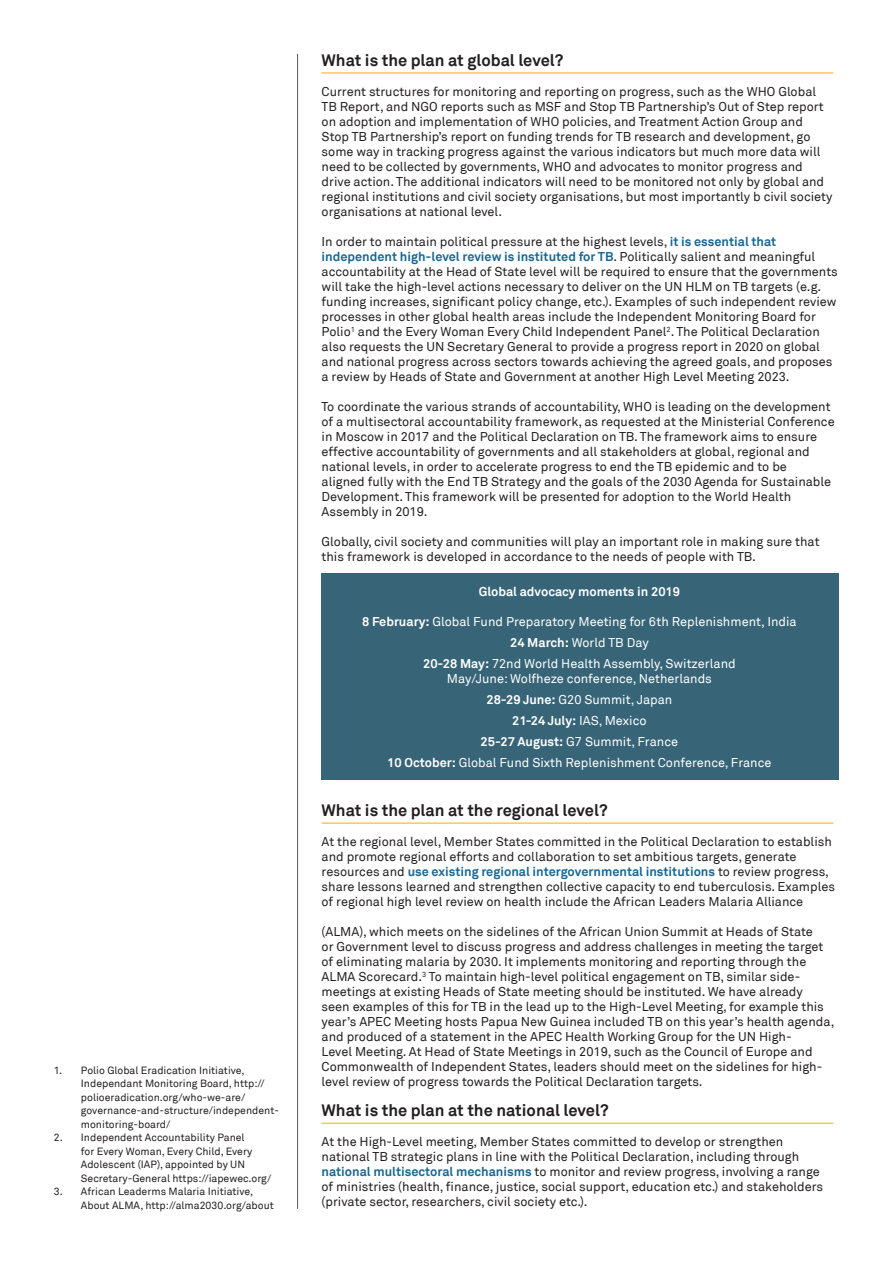
<style>
.page{position:relative;width:893px;height:1264px;background:#fff}
.page>*{position:absolute;margin:0;border:0;box-sizing:border-box;transform-origin:0 0}
.t1{font:700 16.5px "Akkurat";color:#231f20}
.t2{font:12.75px/15px "Akkurat";color:#231f20}
.t3{font:12.75px/21px "Akkurat";color:#fff;text-align:center}
.t4{font:700 12.75px "Akkurat";color:#fff}
.t5{font:10.5px/13.5px "Akkurat";color:#231f20}
.s1{font-weight:700;color:#196791}
.s2{font-weight:700}
</style>
<div class="page">
<hr style="left:322px;top:72px;width:511px;height:2px;background:#fec84d">
<hr style="left:322px;top:822px;width:511px;height:2px;background:#fec84d">
<hr style="left:322px;top:1122px;width:511px;height:2px;background:#fec84d">
<div style="left:322px;top:573px;width:517px;height:207px;background:#376577"></div>
<hr style="left:297px;top:54px;width:1px;height:1155px;background:#57585a">
<p class="t5" style="left:81px;top:1064px;width:200px;text-indent:-27px">1. Polio Global Eradication Initiative, Independant Monitoring Board, http:// polioeradication.org/who-we-are/ governance-and-structure/independent&shy;monitoring-board/</p>
<p class="t5" style="left:81px;top:1131px;width:192px;text-indent:-27px">2. Independent Accountability Panel<br>for Every Woman, Every Child, Every Adolescent (IAP), appointed by UN Secretary-General https://iapewec.org/</p>
<p class="t5" style="left:81px;top:1185px;width:194px;text-indent:-27px">3. African Leaderms Malaria Initiative,<br>About ALMA, http://alma2030.org/about</p>
<p class="t1" style="left:322px;top:50px;width:243px">What is the plan at global level?</p>
<p class="t2" style="left:322px;top:84px;width:512px">Current structures for monitoring and reporting on progress, such as the WHO Global TB Report, and NGO reports such as MSF and Stop TB Partnership’s Out of Step report on adoption and implementation of WHO policies, and Treatment Action Group and Stop TB Partnership’s report on funding trends for TB research and development, go some way in tracking progress against the various indicators but much more data will need to be collected by governments, WHO and advocates to monitor progress and drive action. The additional indicators will need to be monitored not only by global and regional institutions and civil society organisations, but most importantly b civil society organisations at national level.</p>
<p class="t2" style="left:322px;top:234px;width:518px">In order to maintain political pressure at the highest levels, <span class="s1">it is essential that independent high-level review is instituted for TB</span>. Politically salient and meaningful accountability at the Head of State level will be required to ensure that the governments will take the high-level actions necessary to deliver on the UN HLM on TB targets (e.g. funding increases, significant policy change, etc.). Examples of such independent review processes in other global health areas include the Independent Monitoring Board for Polio<sup>1</sup> and the Every Woman Every Child Independent Panel<sup>2</sup>. The Political Declaration also requests the UN Secretary General to provide a progress report in 2020 on global and national progress across sectors towards achieving the agreed goals, and proposes a review by Heads of State and Government at another High Level Meeting 2023.</p>
<p class="t2" style="left:322px;top:399px;width:515px">To coordinate the various strands of accountability, WHO is leading on the development of a multisectoral accountability framework, as requested at the Ministerial Conference in Moscow in 2017 and the Political Declaration on TB. The framework aims to ensure effective accountability of governments and all stakeholders at global, regional and national levels, in order to accelerate progress to end the TB epidemic and to be<br>aligned fully with the End TB Strategy and the goals of the 2030 Agenda for Sustainable Development. This framework will be presented for adoption to the World Health Assembly in 2019.</p>
<p class="t2" style="left:322px;top:534px;width:499px">Globally, civil society and communities will play an important role in making sure that this framework is developed in accordance to the needs of people with TB.</p>
<p class="t4" style="left:479px;top:584px;width:203px">Global advocacy moments in 2019</p>
<p class="t3" style="left:362px;top:612px;width:436px"><span class="s2">8 February:</span> Global Fund Preparatory Meeting for 6th Replenishment, India<br><span class="s2">24 March:</span> World TB Day<br><span class="s2">20-28 May:</span> 72nd World Health Assembly, Switzerland</p>
<p class="t3" style="left:387px;top:669px;width:386px">May/June: Wolfheze conference, Netherlands<br><span class="s2">28-29 June:</span> G20 Summit, Japan<br><span class="s2">21-24 July:</span> IAS, Mexico<br><span class="s2">25-27 August:</span> G7 Summit, France<br><span class="s2">10 October:</span> Global Fund Sixth Replenishment Conference, France</p>
<p class="t1" style="left:322px;top:800px;width:288px">What is the plan at the regional level?</p>
<p class="t2" style="left:322px;top:834px;width:515px">At the regional level, Member States committed in the Political Declaration to establish and promote regional efforts and collaboration to set ambitious targets, generate resources and <span class="s1">use existing regional intergovernmental institutions</span> to review progress, share lessons learned and strengthen collective capacity to end tuberculosis. Examples of regional high level review on health include the African Leaders Malaria Alliance</p>
<p class="t2" style="left:322px;top:924px;width:514px">(ALMA), which meets on the sidelines of the African Union Summit at Heads of State<br>or Government level to discuss progress and address challenges in meeting the target of eliminating malaria by 2030. It implements monitoring and reporting through the ALMA Scorecard.<sup>3</sup> To maintain high-level political engagement on TB, similar side&shy;meetings at existing Heads of State meeting should be instituted. We have already<br>seen examples of this for TB in the lead up to the High-Level Meeting, for example this year’s APEC Meeting hosts Papua New Guinea included TB on this year’s health agenda, and produced of a statement in the APEC Health Working Group for the UN High-<br>Level Meeting. At Head of State Meetings in 2019, such as the Council of Europe and Commonwealth of Independent States, leaders should meet on the sidelines for high&shy;level review of progress towards the Political Declaration targets.</p>
<p class="t1" style="left:322px;top:1100px;width:289px">What is the plan at the national level?</p>
<p class="t2" style="left:322px;top:1134px;width:503px">At the High-Level meeting, Member States committed to develop or strengthen national TB strategic plans in line with the Political Declaration, including through <span class="s1">national multisectoral mechanisms</span> to monitor and review progress, involving a range of ministries (health, finance, justice, social support, education etc.) and stakeholders (private sector, researchers, civil society etc.).</p>
</div>
